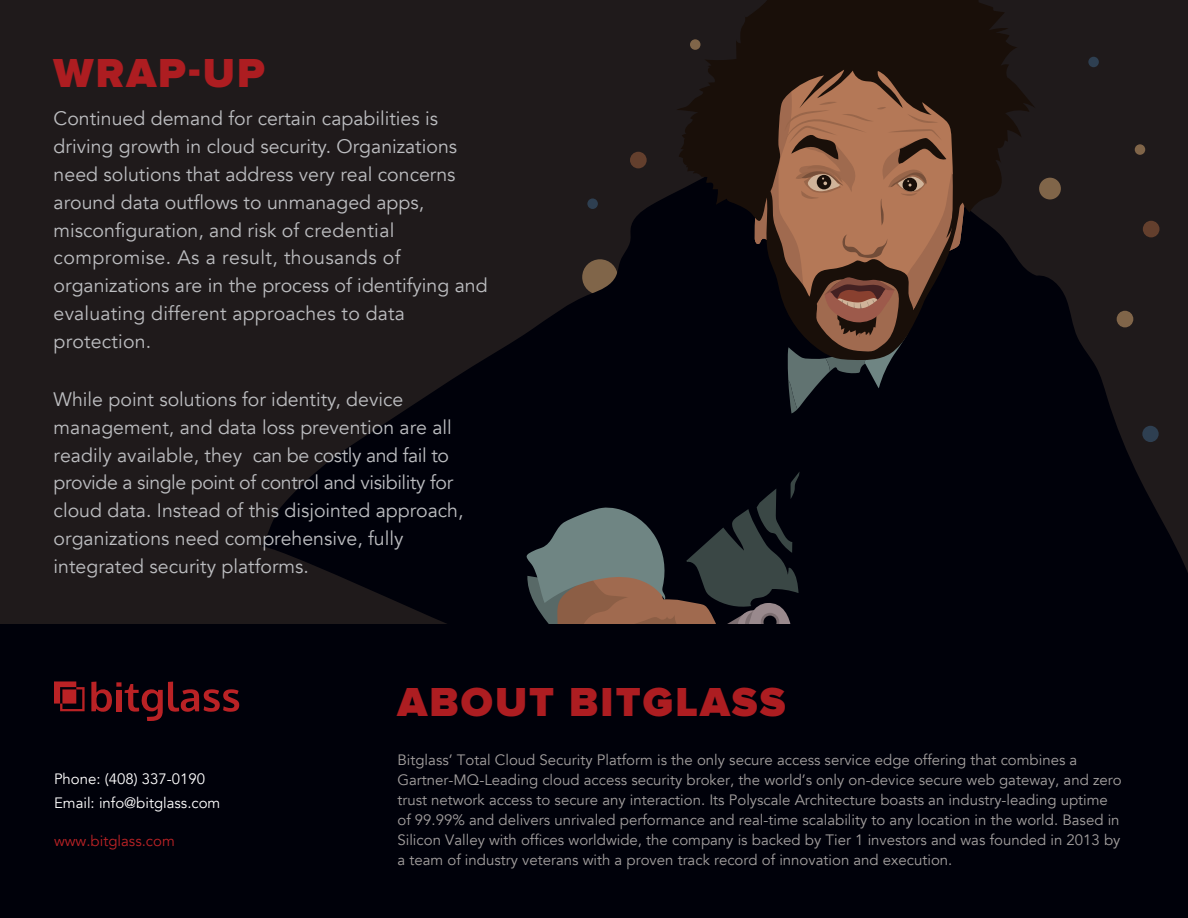
<style>
.page{position:relative;width:1188px;height:918px;background:#1f1a1b}
.page>*{position:absolute;margin:0;border:0;box-sizing:border-box;transform-origin:0 0}
.t1{font:900 42px "Proxima Nova";letter-spacing:.05em;color:#ad1d21}
.t2{font:19.5px/27.9px "Avenir";color:#bcbdc0}
.t3{font:15px/20px "Avenir";color:#a4a09f}
.t4{font:15px/24px "Avenir";color:#fff}
.t5{font:15px "Avenir";color:#ba2225}
</style>
<div class="page">
<div style="left:1088px;top:57px;width:11px;height:10px;background:#2e3f51;border-radius:50%"></div>
<svg style="left:262px;top:144px;width:926px;height:480px;fill:#00010a"></svg>
<svg style="left:676px;top:0;width:360px;height:238px;fill:#190f09"></svg>
<svg style="left:526px;top:471px;width:274px;height:153px;background:#363636"></svg>
<svg style="left:761px;top:613px;width:18px;height:18px"></svg>
<div style="left:764px;top:616px;width:13px;height:13px;background:#00010a;border-radius:50%"></div>
<div style="left:0;top:624px;width:1188px;height:294px;background:#00010a"></div>
<svg style="left:755px;top:73px;width:214px;height:340px;background:#5b3e30"></svg>
<svg style="left:91px;top:682px;width:149px;height:39px"></svg>
<svg style="left:54px;top:681px;width:31px;height:30px"></svg>
<p class="t1" style="left:54px;top:54px;width:213px">WRAP-UP</p>
<p class="t2" style="left:54px;top:105px;width:436px">Continued demand for certain capabilities is driving growth in cloud security. Organizations need solutions that address very real concerns around data outflows to unmanaged apps, misconfiguration, and risk of credential compromise. As a result, thousands of organizations are in the process of identifying and evaluating different approaches to data protection.</p>
<p class="t2" style="left:54px;top:386px;width:411px">While point solutions for identity, device management, and data loss prevention are all readily available, they can be costly and fail to provide a single point of control and visibility for cloud data. Instead of this disjointed approach, organizations need comprehensive, fully integrated security platforms.</p>
<p class="t4" style="left:54px;top:768px;width:168px">Phone: (408) 337-0190<br>Email: info@bitglass.com</p>
<p class="t5" style="left:54px;top:832px;width:122px">www.bitglass.com</p>
<p class="t1" style="left:397px;top:683px;width:390px">ABOUT BITGLASS</p>
<p class="t3" style="left:397px;top:750px;width:726px">Bitglass’ Total Cloud Security Platform is the only secure access service edge offering that combines a Gartner-MQ-Leading cloud access security broker, the world’s only on-device secure web gateway, and zero trust network access to secure any interaction. Its Polyscale Architecture boasts an industry-leading uptime of 99.99% and delivers unrivaled performance and real-time scalability to any location in the world. Based in Silicon Valley with offices worldwide, the company is backed by Tier 1 investors and was founded in 2013 by a team of industry veterans with a proven track record of innovation and execution.</p>
</div>
